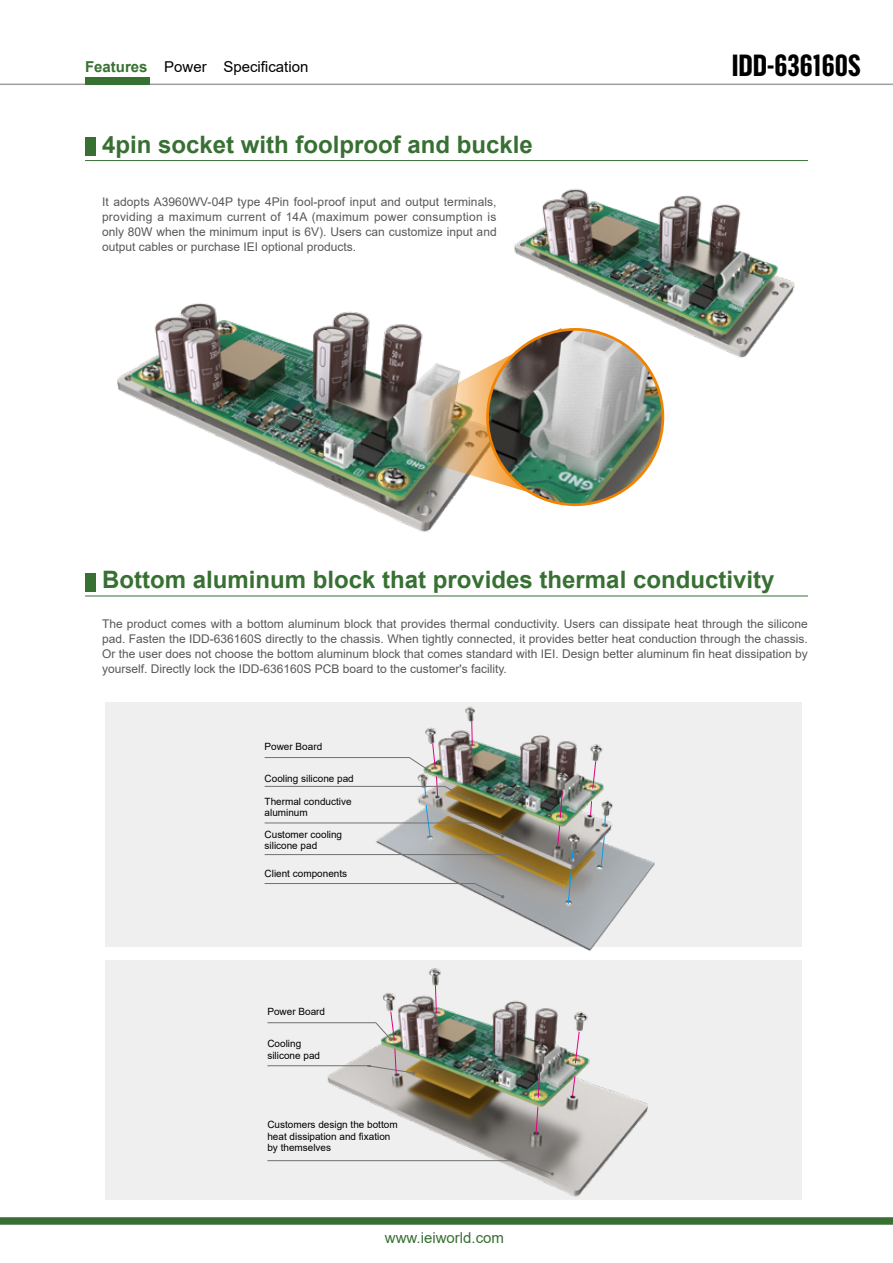
<style>
.page{position:relative;width:893px;height:1263px;background:#fff}
.page>*{position:absolute;margin:0;border:0;box-sizing:border-box;transform-origin:0 0}
.t1{font:700 30px "Flama Condensed";color:#000}
.t2{font:700 24px "Arial";color:#387033}
.t3{font:15px "Arial";color:#000}
.t4{font:15px "Arial";color:#387033}
.t5{font:12px/15px "Arial";color:#595757;text-align:justify}
.t6{font:9.9px/11.7px "Arial";color:#000}
.s1{font-weight:700;color:#387033}
</style>
<div class="page">
<div style="left:0;top:1217px;width:893px;height:8px;background:#387033"></div>
<hr style="left:0;top:84px;width:893px;height:1px;background:#9fa0a0">
<div style="left:85px;top:78px;width:65px;height:7px;background:#387033"></div>
<div style="left:105px;top:702px;width:697px;height:245px;background:#efefef"></div>
<div style="left:105px;top:960px;width:697px;height:239px;background:#efefef"></div>
<hr style="left:85px;top:160px;width:723px;height:1px;background:#387033">
<div style="left:85px;top:137px;width:11px;height:19px;background:#387033"></div>
<hr style="left:85px;top:596px;width:723px;height:1px;background:#387033">
<div style="left:85px;top:573px;width:11px;height:18px;background:#387033"></div>
<img style="left:117px;top:303px;width:331px;height:229px">
<img style="left:395px;top:328px;width:171px;height:178px">
<img style="left:488px;top:329px;width:175px;height:176px;border-radius:88px">
<img style="left:318px;top:968px;width:341px;height:232px">
<svg style="left:267px;top:1160px;width:287px;height:15px"></svg>
<img style="left:507px;top:189px;width:288px;height:179px">
<img style="left:375px;top:707px;width:280px;height:244px">
<svg style="left:264px;top:854px;width:277px;height:18px"></svg>
<svg style="left:264px;top:883px;width:240px;height:15px"></svg>
<img style="left:264px;top:720px;width:240px;height:118px">
<svg style="left:592px;top:760px;width:5px;height:29px"></svg>
<svg style="left:590px;top:800px;width:2px;height:16px"></svg>
<svg style="left:557px;top:790px;width:6px;height:58px"></svg>
<svg style="left:604px;top:815px;width:2px;height:11px"></svg>
<svg style="left:567px;top:868px;width:5px;height:37px"></svg>
<svg style="left:571px;top:849px;width:3px;height:12px"></svg>
<svg style="left:600px;top:836px;width:5px;height:33px"></svg>
<svg style="left:435px;top:985px;width:2px;height:29px"></svg>
<svg style="left:267px;top:1011px;width:128px;height:30px"></svg>
<svg style="left:574px;top:1031px;width:6px;height:33px"></svg>
<svg style="left:537px;top:1064px;width:4px;height:34px"></svg>
<svg style="left:572px;top:1075px;width:4px;height:22px"></svg>
<svg style="left:535px;top:1106px;width:4px;height:29px"></svg>
<svg style="left:267px;top:1048px;width:148px;height:26px"></svg>
<p class="t3" style="left:85px;top:57px;width:225px"><span class="s1">Features</span> Power Specification</p>
<h1 class="t1" style="left:732px;top:46px;width:131px">IDD-636160S</h1>
<h2 class="t2" style="left:102px;top:127px;width:432px">4pin socket with foolproof and buckle</h2>
<p class="t5" style="left:102px;top:194px;width:396px">It adopts A3960WV-04P type 4Pin fool-proof input and output terminals, providing a maximum current of 14A (maximum power consumption is only 80W when the minimum input is 6V). Users can customize input and output cables or purchase IEI optional products.</p>
<h2 class="t2" style="left:102px;top:563px;width:674px">Bottom aluminum block that provides thermal conductivity</h2>
<p class="t5" style="left:102px;top:616px;width:707px">The product comes with a bottom aluminum block that provides thermal conductivity. Users can dissipate heat through the silicone pad. Fasten the IDD-636160S directly to the chassis. When tightly connected, it provides better heat conduction through the chassis.<br>Or the user does not choose the bottom aluminum block that comes standard with IEI. Design better aluminum fin heat dissipation by yourself. Directly lock the IDD-636160S PCB board to the customer's facility.</p>
<p class="t6" style="left:265px;top:741px;width:59px">Power Board</p>
<p class="t6" style="left:265px;top:772px;width:91px">Cooling silicone pad</p>
<p class="t6" style="left:265px;top:795px;width:89px">Thermal conductive aluminum</p>
<p class="t6" style="left:265px;top:828px;width:79px">Customer cooling silicone pad</p>
<p class="t6" style="left:265px;top:867px;width:84px">Client components</p>
<p class="t6" style="left:267px;top:1006px;width:59px">Power Board</p>
<p class="t6" style="left:267px;top:1038px;width:54px">Cooling silicone pad</p>
<p class="t6" style="left:267px;top:1118px;width:132px">Customers design the bottom heat dissipation and fixation by themselves</p>
<p class="t4" style="left:385px;top:1227px;width:121px">www.ieiworld.com</p>
</div>
